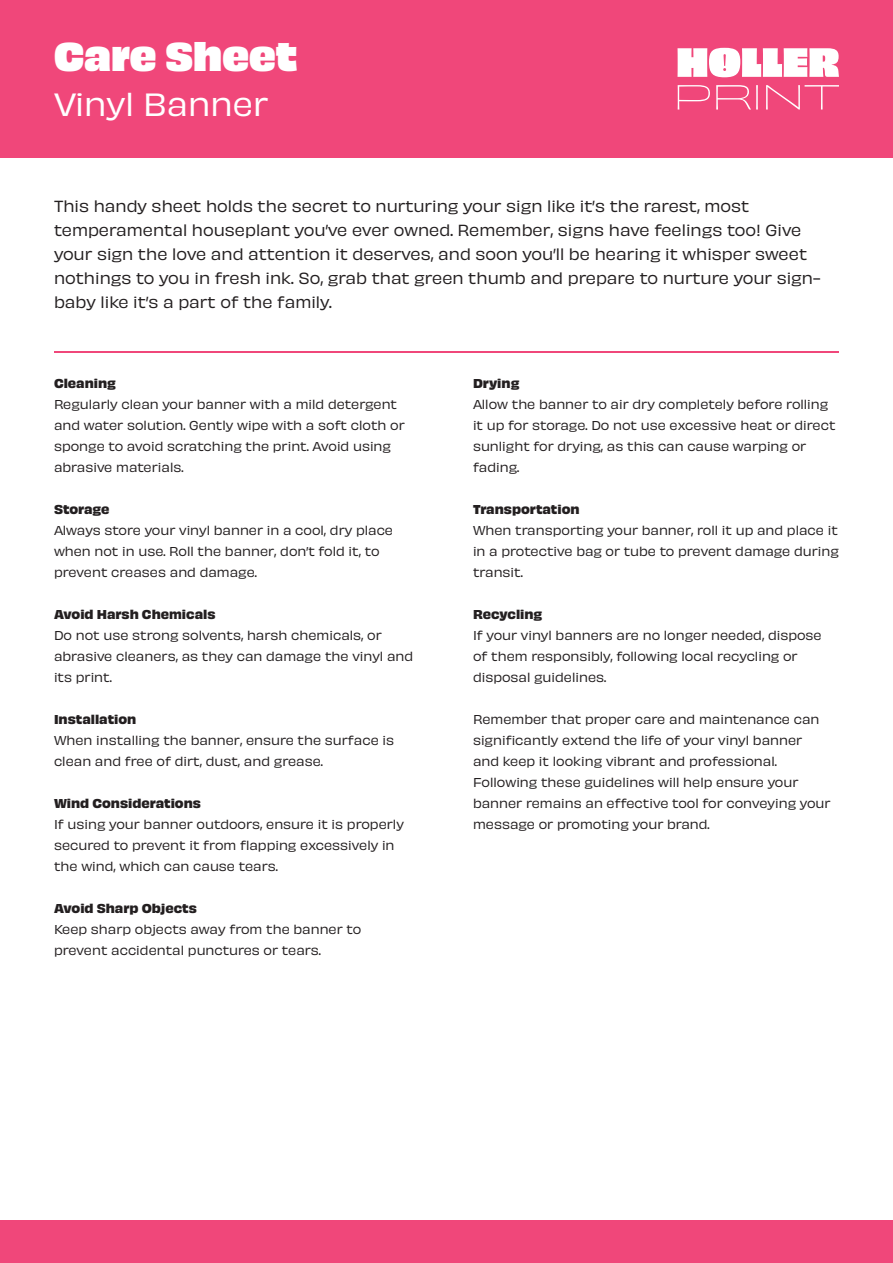
<style>
.page{position:relative;width:893px;height:1263px;background:#fff}
.page>*{position:absolute;margin:0;border:0;box-sizing:border-box;transform-origin:0 0}
.t1{font:37.5px "Obviously Blck";color:#fff}
.t2{font:30px "Obviously";color:#fff}
.t3{font:15px/24px "Obviously";color:#231f20}
.t4{font:12px/21px "Obviously";color:#231f20}
.t5{font:700 12px "Obviously";color:#231f20}
</style>
<div class="page">
<hr style="left:54px;top:351px;width:785px;height:2px;background:#f0477a">
<div style="left:0;top:1220px;width:893px;height:43px;background:#f0477a"></div>
<div style="left:0;top:0;width:893px;height:157px;background:#f0477a"></div>
<svg style="left:678px;top:85px;width:32px;height:25px"></svg>
<svg style="left:716px;top:85px;width:42px;height:25px"></svg>
<svg style="left:766px;top:85px;width:73px;height:25px"></svg>
<svg style="left:677px;top:48px;width:162px;height:29px;background:#fce1e9"></svg>
<p class="t1" style="left:54px;top:27px;width:245px">Care Sheet</p>
<p class="t2" style="left:54px;top:82px;width:216px">Vinyl Banner</p>
<p class="t3" style="left:54px;top:193px;width:768px">This handy sheet holds the secret to nurturing your sign like it’s the rarest, most temperamental houseplant you’ve ever owned. Remember, signs have feelings too! Give your sign the love and attention it deserves, and soon you’ll be hearing it whisper sweet nothings to you in fresh ink. So, grab that green thumb and prepare to nurture your sign&shy;baby like it’s a part of the family.</p>
<p class="t5" style="left:54px;top:374px;width:64px">Cleaning</p>
<p class="t4" style="left:54px;top:393px;width:352px">Regularly clean your banner with a mild detergent and water solution. Gently wipe with a soft cloth or sponge to avoid scratching the print. Avoid using abrasive materials.</p>
<p class="t5" style="left:54px;top:500px;width:57px">Storage</p>
<p class="t4" style="left:54px;top:519px;width:341px">Always store your vinyl banner in a cool, dry place when not in use. Roll the banner, don’t fold it, to prevent creases and damage.</p>
<p class="t5" style="left:54px;top:605px;width:163px">Avoid Harsh Chemicals</p>
<p class="t4" style="left:54px;top:624px;width:361px">Do not use strong solvents, harsh chemicals, or abrasive cleaners, as they can damage the vinyl and its print.</p>
<p class="t5" style="left:54px;top:710px;width:84px">Installation</p>
<p class="t4" style="left:54px;top:729px;width:342px">When installing the banner, ensure the surface is clean and free of dirt, dust, and grease.</p>
<p class="t5" style="left:54px;top:794px;width:148px">Wind Considerations</p>
<p class="t4" style="left:54px;top:813px;width:351px">If using your banner outdoors, ensure it is properly secured to prevent it from flapping excessively in the wind, which can cause tears.</p>
<p class="t5" style="left:54px;top:899px;width:144px">Avoid Sharp Objects</p>
<p class="t4" style="left:54px;top:918px;width:309px">Keep sharp objects away from the banner to prevent accidental punctures or tears.</p>
<p class="t5" style="left:473px;top:374px;width:48px">Drying</p>
<p class="t4" style="left:473px;top:393px;width:364px">Allow the banner to air dry completely before rolling it up for storage. Do not use excessive heat or direct sunlight for drying, as this can cause warping or fading.</p>
<p class="t5" style="left:473px;top:500px;width:108px">Transportation</p>
<p class="t4" style="left:473px;top:519px;width:367px;text-align:justify">When transporting your banner, roll it up and place it in a protective bag or tube to prevent damage during transit.</p>
<p class="t5" style="left:473px;top:605px;width:71px">Recycling</p>
<p class="t4" style="left:473px;top:624px;width:350px">If your vinyl banners are no longer needed, dispose of them responsibly, following local recycling or disposal guidelines.</p>
<p class="t4" style="left:473px;top:708px;width:359px">Remember that proper care and maintenance can significantly extend the life of your vinyl banner and keep it looking vibrant and professional.<br>Following these guidelines will help ensure your banner remains an effective tool for conveying your message or promoting your brand.</p>
</div>
